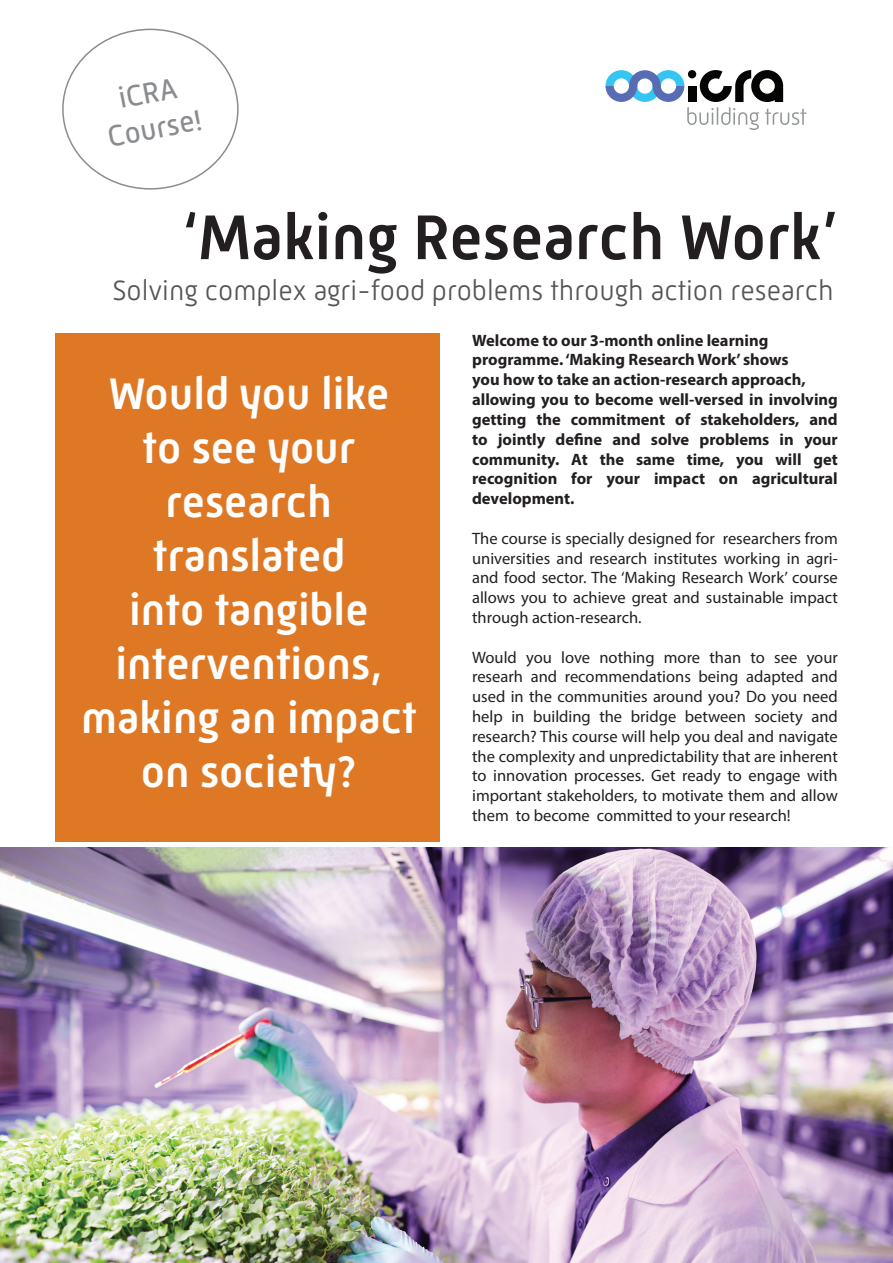
<style>
.page{position:relative;width:893px;height:1263px;background:#fff}
.page>*{position:absolute;margin:0;border:0;box-sizing:border-box;transform-origin:0 0}
.t1{font:500 64.5px "Mic 32 New";color:#231f20}
.t2{font:500 45px/54px "Mic 32 New";color:#fff;text-align:center}
.t3{font:30px/36px "Mic 32 New";color:#8a8c8f;text-align:center}
.t4{font:300 28.5px "Mic 32 New";color:#545557}
.t5{font:16.5px/19.8px "Myriad Pro";color:#231f20;text-align:justify}
.t6{font:700 16.5px/19.8px "Myriad Pro";color:#231f20}
</style>
<div class="page">
<div style="left:55px;top:333px;width:385px;height:509px;background:#df7825"></div>
<svg style="left:605px;top:70px;width:201px;height:60px"></svg>
<img style="left:0;top:847px;width:893px;height:416px">
<h3 class="t3" style="left:98px;top:84px;width:97px;rotate:-11deg">iCRA<br>Course!</h3>
<h1 class="t1" style="left:182px;top:200px;width:658px">‘Making Research Work’</h1>
<h3 class="t4" style="left:112px;top:274px;width:723px">Solving complex agri-food problems through action research</h3>
<p class="t6" style="left:472px;top:330px;width:367px">Welcome to our 3-month online learning programme. ‘Making Research Work’ shows<br>you how to take an action-research approach, allowing you to become well-versed in involving getting the commitment of stakeholders, and to jointly define and solve problems in your community. At the same time, you will get recognition for your impact on agricultural development.</p>
<p class="t5" style="left:472px;top:528px;width:367px">The course is specially designed for researchers from universities and research institutes working in agri&shy;and food sector. The ‘Making Research Work’ course allows you to achieve great and sustainable impact through action-research.</p>
<p class="t5" style="left:472px;top:647px;width:367px">Would you love nothing more than to see your researh and recommendations being adapted and used in the communities around you? Do you need help in building the bridge between society and research? This course will help you deal and navigate the complexity and unpredictability that are inherent to innovation processes. Get ready to engage with important stakeholders, to motivate them and allow them to become committed to your research!</p>
<h2 class="t2" style="left:81px;top:367px;width:337px">Would you like<br>to see your research translated<br>into tangible interventions, making an impact on society?</h2>
</div>
